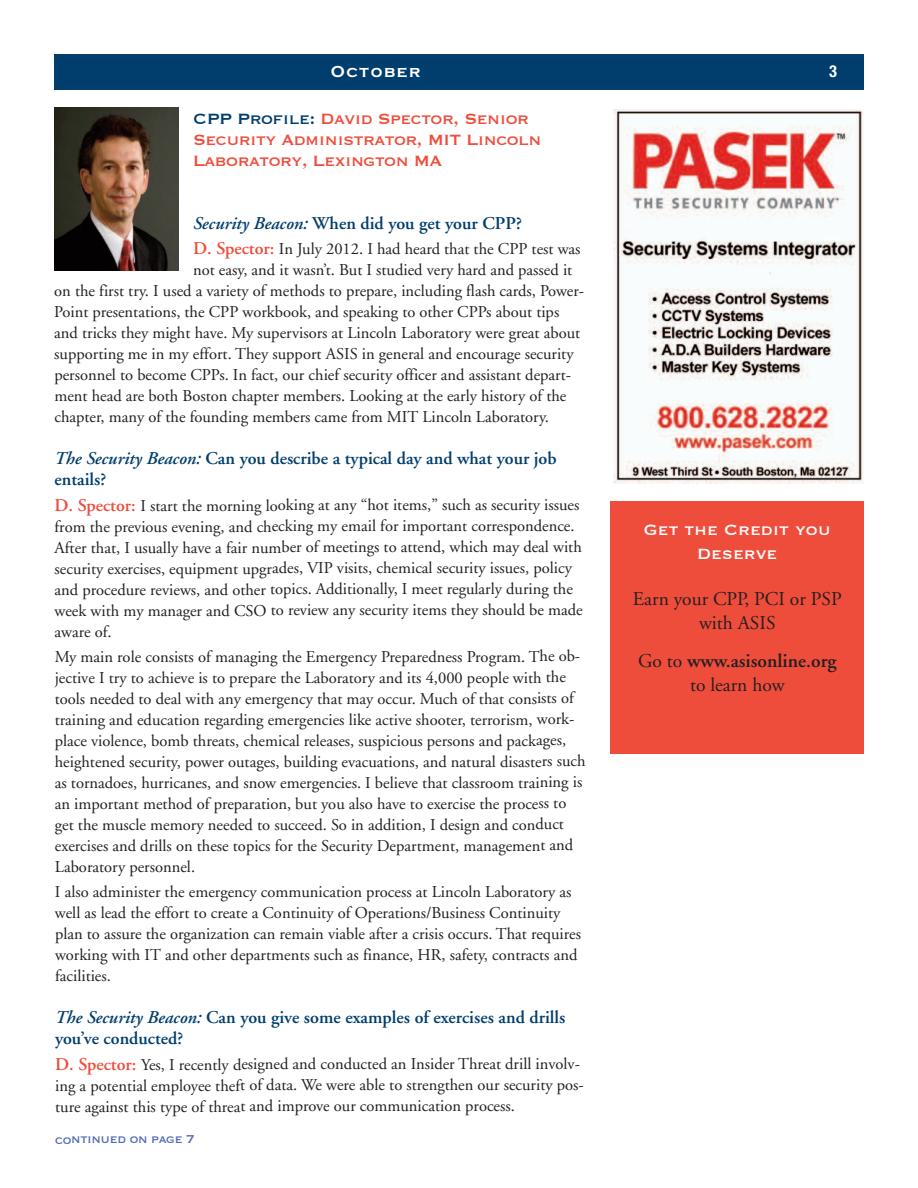
<style>
.page{position:relative;width:918px;height:1188px;background:#fff}
.page>*{position:absolute;margin:0;border:0;box-sizing:border-box;transform-origin:0 0}
.t1{font:19.5px/21px "Copperplate";letter-spacing:-.025em;color:#ef4d3c}
.t2{font:600 19.5px/24px "Adobe Garamond";color:#231f20;text-align:center}
.t3{font:19.5px/24px "Adobe Garamond";color:#231f20;text-align:center}
.t4{font:19.5px/23.7px "Copperplate";color:#fff;text-align:center}
.t5{font:600 18px/21.3px "Adobe Garamond";color:#013e6e}
.t6{font:16.5px/21px "Adobe Garamond";color:#231f20}
.t7{font:700 16.5px "Copperplate Gothic";letter-spacing:.1em;color:#fff}
.t8{font:700 condensed 16.5px "Helvetica Neue";color:#fff}
.t9{font:15px "Copperplate";letter-spacing:-.025em;color:#536cb4;scale:.95 1}
.s1{color:#013e6e}
.s2{font-style:italic}
.s3{font-weight:600;font-size:18px;color:#ef4d3c}
.s4{font-weight:400}
</style>
<div class="page">
<div style="left:54px;top:54px;width:810px;height:36px;background:#013e6e"></div>
<div style="left:611px;top:501px;width:253px;height:253px;background:#ef4d3c"></div>
<img style="left:613px;top:110px;width:251px;height:374px">
<img style="left:54px;top:107px;width:124px;height:164px">
<p class="t7" style="left:331px;top:62px;width:91px">October</p>
<p class="t8" style="left:829px;top:65px;width:9px">3</p>
<p class="t1" style="left:193px;top:107px;width:350px"><span class="s1">CPP Profile:</span> David Spector, Senior<br>Security Administrator, MIT Lincoln<br>Laboratory, Lexington MA</p>
<p class="t5" style="left:193px;top:214px;width:330px"><span class="s2">Security Beacon:</span> When did you get your CPP?</p>
<p class="t6" style="left:193px;top:240px;width:389px"><span class="s3">D. Spector:</span> In July 2012. I had heard that the CPP test was</p>
<p class="t6" style="left:193px;top:261px;width:381px">not easy, and it wasn’t. But I studied very hard and passed it</p>
<p class="t6" style="left:54px;top:282px;width:531px">on the first try. I used a variety of methods to prepare, including flash cards, Power-</p>
<p class="t6" style="left:54px;top:303px;width:507px">Point presentations, the CPP workbook, and speaking to other CPPs about tips</p>
<p class="t6" style="left:54px;top:324px;width:527px">and tricks they might have. My supervisors at Lincoln Laboratory were great about</p>
<p class="t6" style="left:54px;top:345px;width:521px">supporting me in my effort. They support ASIS in general and encourage security</p>
<p class="t6" style="left:54px;top:366px;width:518px">personnel to become CPPs. In fact, our chief security officer and assistant depart-</p>
<p class="t6" style="left:54px;top:387px;width:514px">ment head are both Boston chapter members. Looking at the early history of the</p>
<p class="t6" style="left:54px;top:408px;width:496px">chapter, many of the founding members came from MIT Lincoln Laboratory.</p>
<p class="t5" style="left:54px;top:449px;width:504px"><span class="s2">The Security Beacon:</span> Can you describe a typical day and what your job entails?</p>
<p class="t6" style="left:55px;top:496px;width:530px"><span class="s3">D. Spector:</span> I start the morning looking at any “hot items,” such as security issues from the previous evening, and checking my email for important correspondence.<br>After that, I usually have a fair number of meetings to attend, which may deal with security exercises, equipment upgrades, VIP visits, chemical security issues, policy and procedure reviews, and other topics. Additionally, I meet regularly during the week with my manager and CSO to review any security items they should be made aware of.</p>
<p class="t6" style="left:55px;top:647px;width:532px">My main role consists of managing the Emergency Preparedness Program. The ob&shy;jective I try to achieve is to prepare the Laboratory and its 4,000 people with the tools needed to deal with any emergency that may occur. Much of that consists of training and education regarding emergencies like active shooter, terrorism, work&shy;place violence, bomb threats, chemical releases, suspicious persons and packages, heightened security, power outages, building evacuations, and natural disasters such as tornadoes, hurricanes, and snow emergencies. I believe that classroom training is an important method of preparation, but you also have to exercise the process to get the muscle memory needed to succeed. So in addition, I design and conduct exercises and drills on these topics for the Security Department, management and Laboratory personnel.</p>
<p class="t6" style="left:55px;top:883px;width:528px">I also administer the emergency communication process at Lincoln Laboratory as well as lead the effort to create a Continuity of Operations/Business Continuity plan to assure the organization can remain viable after a crisis occurs. That requires working with IT and other departments such as finance, HR, safety, contracts and facilities.</p>
<p class="t5" style="left:55px;top:1008px;width:512px"><span class="s2">The Security Beacon:</span> Can you give some examples of exercises and drills you’ve conducted?</p>
<p class="t6" style="left:55px;top:1055px;width:530px"><span class="s3">D. Spector:</span> Yes, I recently designed and conducted an Insider Threat drill involv&shy;ing a potential employee theft of data. We were able to strengthen our security pos&shy;ture against this type of threat and improve our communication process.</p>
<p class="t9" style="left:55px;top:1130px;width:149px">continued on page 7</p>
<p class="t4" style="left:644px;top:517px;width:188px">Get the Credit you<br>Deserve</p>
<p class="t3" style="left:633px;top:589px;width:210px">Earn your CPP, PCI or PSP with ASIS</p>
<p class="t2" style="left:638px;top:651px;width:200px"><span class="s4">Go to</span> www.asisonline.org <span class="s4">to learn how</span></p>
</div>
